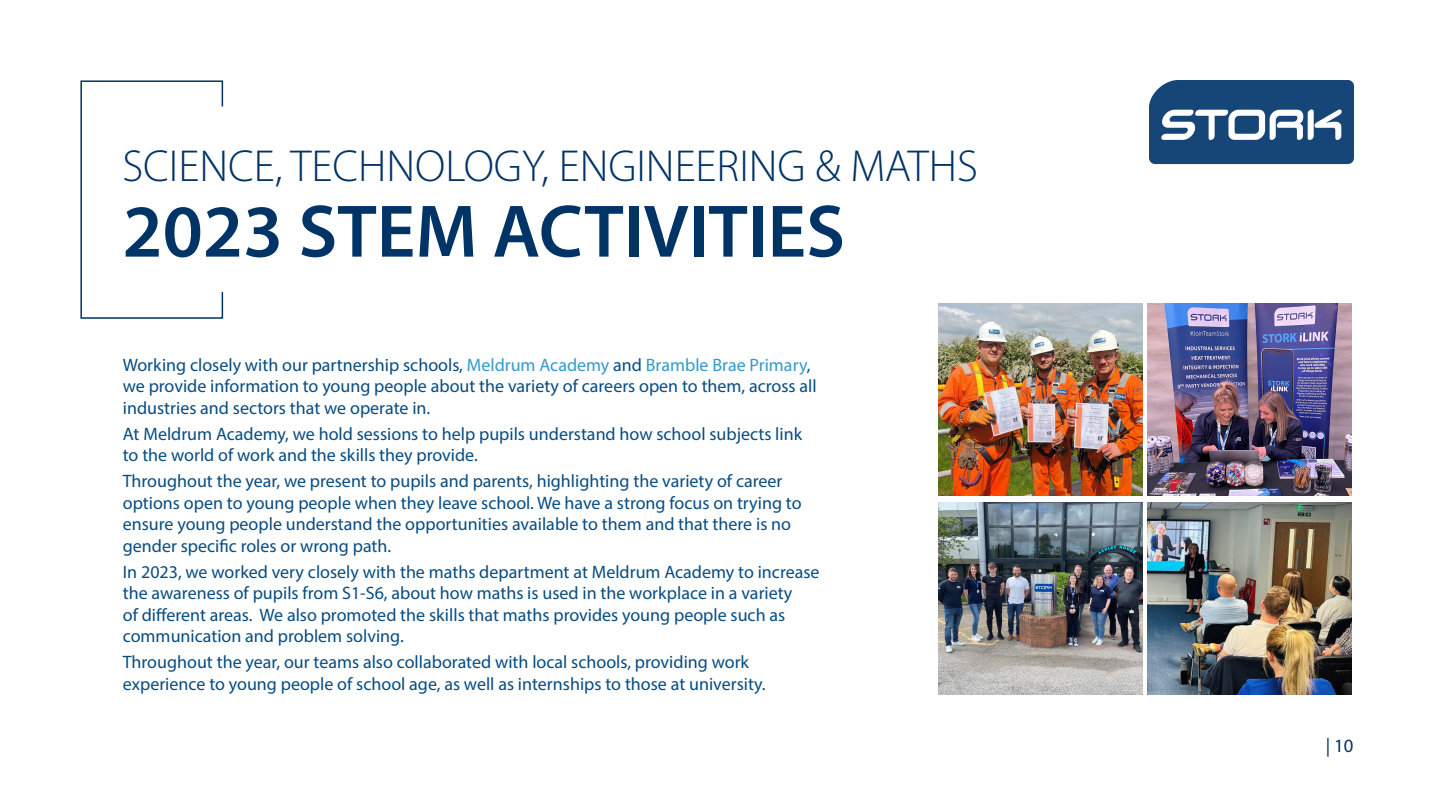
<style>
.page{position:relative;width:1440px;height:810px;background:#fff}
.page>*{position:absolute;margin:0;border:0;box-sizing:border-box;transform-origin:0 0}
._100pt_Align_Left{font:600 75px "Myriad Pro";color:#036}
._60pt_Align_Left{font:300 45px "Myriad Pro";color:#036}
.t1{font:18.75px "Myriad Pro";color:#036}
.Subhead_-_Cyan{font:18px/21.6px "Myriad Pro";color:#074c82}
.s1{color:#39c}
</style>
<div class="page">
<img style="left:938px;top:303px;width:204px;height:193px">
<img style="left:1148px;top:303px;width:204px;height:193px">
<img style="left:938px;top:502px;width:204px;height:193px">
<img style="left:1148px;top:502px;width:204px;height:193px">
<svg style="left:80px;top:80px;width:144px;height:239px"></svg>
<img style="left:1150px;top:80px;width:203px;height:85px">
<p class="_60pt_Align_Left" style="left:122px;top:139px;width:857px">SCIENCE, TECHNOLOGY, ENGINEERING &amp; MATHS</p>
<p class="_100pt_Align_Left" style="left:122px;top:184px;width:724px">2023 STEM ACTIVITIES</p>
<p class="Subhead_-_Cyan" style="left:123px;top:353px;width:695px">Working closely with our partnership schools, <span class="s1">Meldrum Academy</span> and <span class="s1">Bramble Brae Primary</span>, we provide information to young people about the variety of careers open to them, across all industries and sectors that we operate in.</p>
<p class="Subhead_-_Cyan" style="left:123px;top:422px;width:681px">At Meldrum Academy, we hold sessions to help pupils understand how school subjects link to the world of work and the skills they provide.</p>
<p class="Subhead_-_Cyan" style="left:123px;top:470px;width:680px">Throughout the year, we present to pupils and parents, highlighting the variety of career options open to young people when they leave school. We have a strong focus on trying to ensure young people understand the opportunities available to them and that there is no gender specific roles or wrong path.</p>
<p class="Subhead_-_Cyan" style="left:123px;top:561px;width:698px">In 2023, we worked very closely with the maths department at Meldrum Academy to increase the awareness of pupils from S1-S6, about how maths is used in the workplace in a variety<br>of different areas. We also promoted the skills that maths provides young people such as communication and problem solving.</p>
<p class="Subhead_-_Cyan" style="left:123px;top:651px;width:644px">Throughout the year, our teams also collaborated with local schools, providing work experience to young people of school age, as well as internships to those at university.</p>
<p class="t1" style="left:1326px;top:734px;width:29px">| 10</p>
</div>
